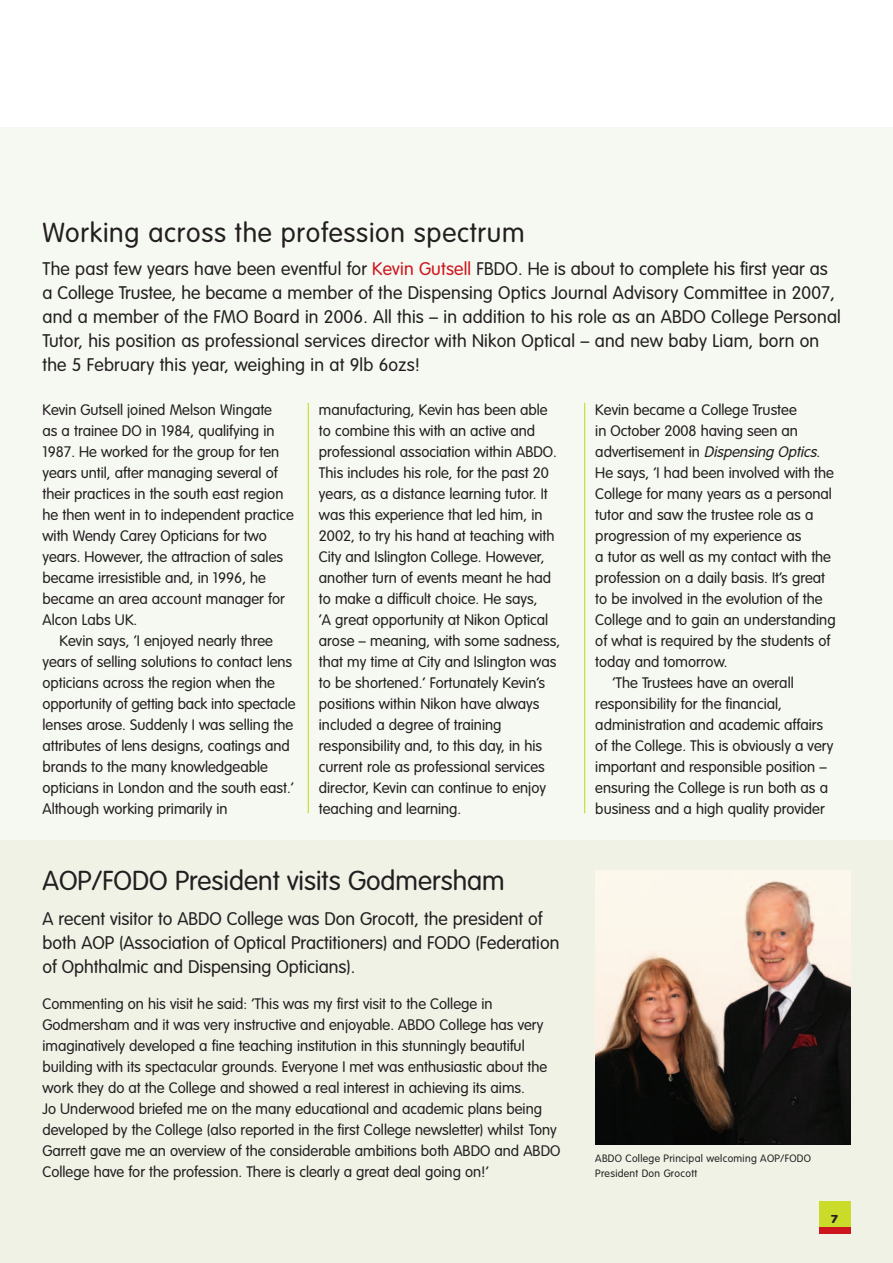
<style>
.page{position:relative;width:893px;height:1263px;background:#fff}
.page>*{position:absolute;margin:0;border:0;box-sizing:border-box;transform-origin:0 0}
.t1{font:300 27px "VAG Rounded";letter-spacing:.02em;color:#231f20}
.t2{font:300 27px "VAG Rounded";color:#231f20}
.t3{font:300 18px/24px "VAG Rounded";letter-spacing:.01em;color:#231f20}
.t4{font:300 15px/21px "VAG Rounded";color:#231f20}
.t5{font:900 11.25px "VAG Rounded";color:#231f20;scale:1.25 1}
.t6{font:300 10.5px/15px "VAG Rounded";letter-spacing:.025em;color:#231f20}
.s1{color:#cd151d}
.s2{font-style:italic}
</style>
<div class="page">
<div style="left:0;top:128px;width:893px;height:714px;background:#f6f8f2"></div>
<div style="left:0;top:841px;width:893px;height:422px;background:#f0f2e6"></div>
<hr style="left:308px;top:403px;width:1px;height:410px;background:#cadb2a">
<hr style="left:584px;top:403px;width:1px;height:410px;background:#cadb2a">
<img style="left:595px;top:871px;width:255px;height:274px">
<div style="left:819px;top:1201px;width:31px;height:32px;background:#cadb2a"></div>
<div style="left:819px;top:1227px;width:31px;height:6px;background:#cd151d"></div>
<h1 class="t1" style="left:43px;top:221px;width:484px">Working across the profession spectrum</h1>
<p class="t3" style="left:43px;top:258px;width:800px">The past few years have been eventful for <span class="s1">Kevin Gutsell</span> FBDO. He is about to complete his first year as a College Trustee, he became a member of the Dispensing Optics Journal Advisory Committee in 2007, and a member of the FMO Board in 2006. All this – in addition to his role as an ABDO College Personal Tutor, his position as professional services director with Nikon Optical – and new baby Liam, born on the 5 February this year, weighing in at 9lb 6ozs!</p>
<p class="t4" style="left:43px;top:400px;width:253px">Kevin Gutsell joined Melson Wingate<br>as a trainee DO in 1984, qualifying in 1987. He worked for the group for ten years until, after managing several of their practices in the south east region he then went in to independent practice with Wendy Carey Opticians for two years. However, the attraction of sales became irresistible and, in 1996, he became an area account manager for Alcon Labs UK.</p>
<p class="t4" style="left:43px;top:631px;width:255px;text-indent:17px">Kevin says, ‘I enjoyed nearly three years of selling solutions to contact lens opticians across the region when the opportunity of getting back into spectacle lenses arose. Suddenly I was selling the attributes of lens designs, coatings and brands to the many knowledgeable opticians in London and the south east.’ Although working primarily in</p>
<p class="t4" style="left:319px;top:400px;width:243px">manufacturing, Kevin has been able to combine this with an active and professional association within ABDO.<br>This includes his role, for the past 20 years, as a distance learning tutor. It was this experience that led him, in 2002, to try his hand at teaching with City and Islington College. However, another turn of events meant he had to make a difficult choice. He says,<br>‘A great opportunity at Nikon Optical arose – meaning, with some sadness, that my time at City and Islington was to be shortened.’ Fortunately Kevin’s positions within Nikon have always included a degree of training responsibility and, to this day, in his current role as professional services director, Kevin can continue to enjoy teaching and learning.</p>
<h1 class="t2" style="left:43px;top:870px;width:464px">AOP/FODO President visits Godmersham</h1>
<p class="t3" style="left:43px;top:908px;width:518px">A recent visitor to ABDO College was Don Grocott, the president of both AOP (Association of Optical Practitioners) and FODO (Federation of Ophthalmic and Dispensing Opticians).</p>
<p class="t4" style="left:43px;top:994px;width:519px">Commenting on his visit he said: ‘This was my first visit to the College in Godmersham and it was very instructive and enjoyable. ABDO College has very imaginatively developed a fine teaching institution in this stunningly beautiful building with its spectacular grounds. Everyone I met was enthusiastic about the work they do at the College and showed a real interest in achieving its aims.<br>Jo Underwood briefed me on the many educational and academic plans being developed by the College (also reported in the first College newsletter) whilst Tony Garrett gave me an overview of the considerable ambitions both ABDO and ABDO College have for the profession. There is clearly a great deal going on!’</p>
<p class="t4" style="left:595px;top:400px;width:203px">Kevin became a College Trustee</p>
<p class="t4" style="left:595px;top:421px;width:204px">in October 2008 having seen an</p>
<p class="t4" style="left:595px;top:442px;width:226px">a d v e rt i s e m e n t i n <span class="s2">Dispensing Optics</span>.</p>
<p class="t4" style="left:595px;top:463px;width:240px">He says, ‘I had been involved with the</p>
<p class="t4" style="left:595px;top:484px;width:238px">College for many years as a personal</p>
<p class="t4" style="left:595px;top:505px;width:220px">tutor and saw the trustee role as a</p>
<p class="t4" style="left:595px;top:526px;width:208px">progression of my experience as</p>
<p class="t4" style="left:595px;top:547px;width:237px">a tutor as well as my contact with the</p>
<p class="t4" style="left:595px;top:568px;width:231px">profession on a daily basis. It’s great</p>
<p class="t4" style="left:595px;top:589px;width:229px">to be involved in the evolution of the</p>
<p class="t4" style="left:595px;top:610px;width:242px">College and to gain an understanding</p>
<p class="t4" style="left:595px;top:631px;width:236px">of what is required by the students of</p>
<p class="t4" style="left:595px;top:652px;width:134px">today and tomorrow.</p>
<p class="t4" style="left:612px;top:673px;width:183px">‘The Trustees have an overall</p>
<p class="t4" style="left:595px;top:694px;width:188px">responsibility for the financial,</p>
<p class="t4" style="left:595px;top:715px;width:229px">administration and academic affairs</p>
<p class="t4" style="left:595px;top:736px;width:240px">of the College. This is obviously a very</p>
<p class="t4" style="left:595px;top:757px;width:233px">important and responsible position –</p>
<p class="t4" style="left:595px;top:778px;width:234px">ensuring the College is run both as a</p>
<p class="t4" style="left:595px;top:799px;width:231px">business and a high quality provider</p>
<p class="t6" style="left:595px;top:1151px;width:217px">ABDO College Principal welcoming AOP/FODO<br>President Don Grocott</p>
<p class="t5" style="left:831px;top:1214px;width:7px">7</p>
</div>
